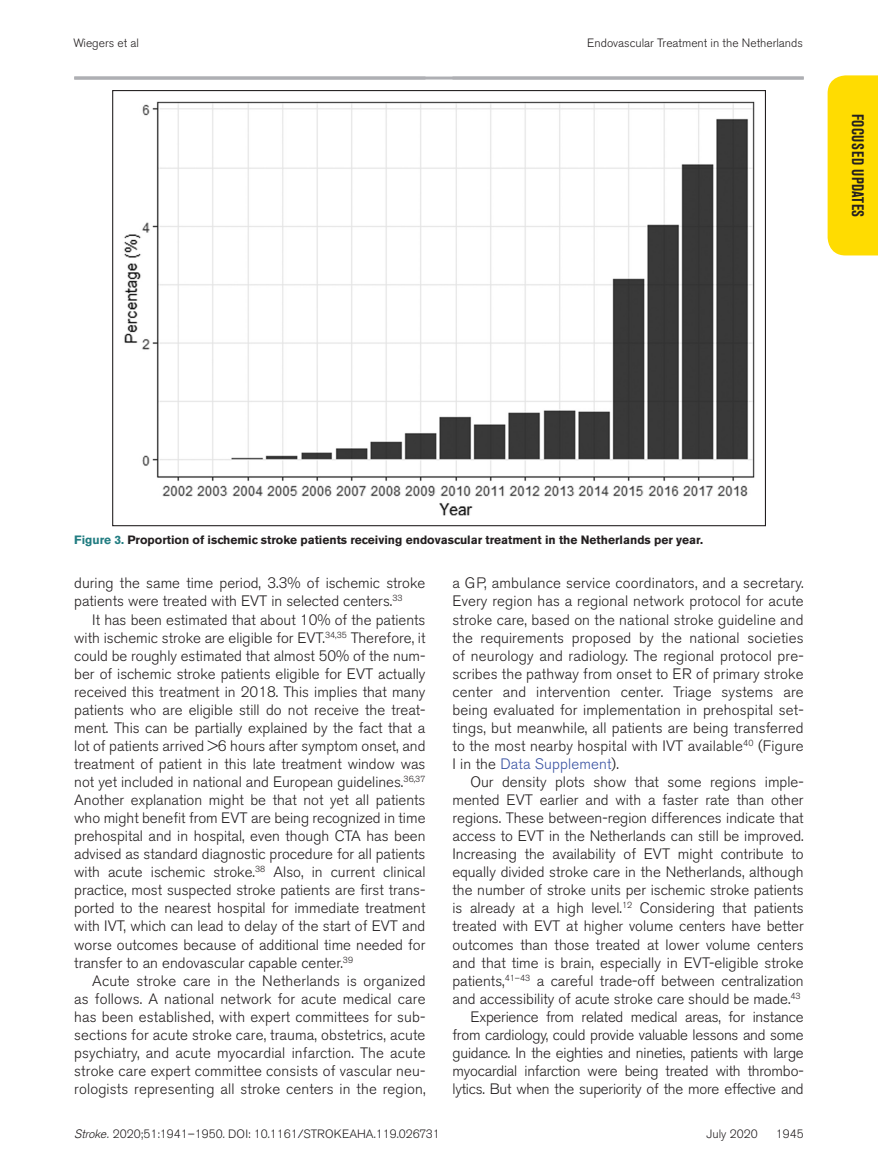
<style>
.page{position:relative;width:878px;height:1175px;background:#fff}
.page>*{position:absolute;margin:0;border:0;box-sizing:border-box;transform-origin:0 0}
.t1{font:700 condensed 16.5px "Akzidenz Grotesk BE";letter-spacing:.045em;color:#231f20;scale:.9 1}
.t2{font:300 15px/18px "Akzidenz Grotesk BE";color:#231f20;text-align:justify}
.t3{font:300 12px "Akzidenz Grotesk BE";color:#231f20}
.t4{font:700 12px "Akzidenz Grotesk BE";color:#231f20}
.s1{color:#227d82}
.s2{color:#3a53a3}
.s3{font-family:"Akzidenz Grotesk";font-style:italic}
</style>
<div class="page">
<div style="left:827px;top:75px;width:51px;height:180px;background:#ffdc01"></div>
<hr style="left:74px;top:76px;width:729px;height:4px;background:#b9babe">
<svg style="left:112px;top:90px;width:654px;height:437px"></svg>
<p class="t3" style="left:74px;top:36px;width:67px">Wiegers et al</p>
<p class="t3" style="left:587px;top:36px;width:217px">Endovascular Treatment in the Netherlands</p>
<p class="t1" style="left:867px;top:114px;width:116px;rotate:90deg">FOCUSED UPDATES</p>
<p class="t4" style="left:74px;top:533px;width:630px"><span class="s1">Figure 3.</span> Proportion of ischemic stroke patients receiving endovascular treatment in the Netherlands per year.</p>
<p class="t2" style="left:74px;top:574px;width:352px">during the same time period, 3.3% of ischemic stroke patients were treated with EVT in selected centers.<sup>33</sup></p>
<p class="t2" style="left:74px;top:610px;width:353px;text-indent:18px">It has been estimated that about 10% of the patients with ischemic stroke are eligible for EVT.<sup>34,35</sup> Therefore, it could be roughly estimated that almost 50% of the num&shy;ber of ischemic stroke patients eligible for EVT actually received this treatment in 2018. This implies that many patients who are eligible still do not receive the treat&shy;ment. This can be partially explained by the fact that a lot of patients arrived &gt;6 hours after symptom onset, and treatment of patient in this late treatment window was not yet included in national and European guidelines.<sup>36,37<br></sup>Another explanation might be that not yet all patients who might benefit from EVT are being recognized in time prehospital and in hospital, even though CTA has been advised as standard diagnostic procedure for all patients with acute ischemic stroke.<sup>38</sup> Also, in current clinical practice, most suspected stroke patients are first trans&shy;ported to the nearest hospital for immediate treatment with IVT, which can lead to delay of the start of EVT and worse outcomes because of additional time needed for transfer to an endovascular capable center.<sup>39</sup></p>
<p class="t2" style="left:74px;top:971px;width:353px;text-indent:18px">Acute stroke care in the Netherlands is organized as follows. A national network for acute medical care has been established, with expert committees for sub&shy;sections for acute stroke care, trauma, obstetrics, acute psychiatry, and acute myocardial infarction. The acute stroke care expert committee consists of vascular neu&shy;rologists representing all stroke centers in the region,</p>
<p class="t2" style="left:452px;top:574px;width:353px">a GP, ambulance service coordinators, and a secretary.<br>Every region has a regional network protocol for acute stroke care, based on the national stroke guideline and the requirements proposed by the national societies of neurology and radiology. The regional protocol pre&shy;scribes the pathway from onset to ER of primary stroke center and intervention center. Triage systems are being evaluated for implementation in prehospital set&shy;tings, but meanwhile, all patients are being transferred to the most nearby hospital with IVT available<sup>40</sup> (Figure I in the <span class="s2">Data Supplement</span>).</p>
<p class="t2" style="left:452px;top:773px;width:353px;text-align:right">Our density plots show that some regions imple&shy;mented EVT earlier and with a faster rate than other regions. These between-region differences indicate that access to EVT in the Netherlands can still be improved.<br>Increasing the availability of EVT might contribute to equally divided stroke care in the Netherlands, although the number of stroke units per ischemic stroke patients is already at a high level.<sup>12</sup> Considering that patients treated with EVT at higher volume centers have better outcomes than those treated at lower volume centers and that time is brain, especially in EVT-eligible stroke patients,<sup>41–43</sup> a careful trade-off between centralization and accessibility of acute stroke care should be made.<sup>43<br></sup>Experience from related medical areas, for instance from cardiology, could provide valuable lessons and some guidance. In the eighties and nineties, patients with large myocardial infarction were being treated with thrombo&shy;lytics. But when the superiority of the more effective and</p>
<p class="t3" style="left:74px;top:1126px;width:367px"><span class="s3">Stroke.</span> 2020;51:1941–1950. DOI: 10.1161/STROKEAHA.119.026731</p>
<p class="t3" style="left:706px;top:1126px;width:53px">July 2020</p>
<p class="t3" style="left:775px;top:1126px;width:29px">1945</p>
</div>
